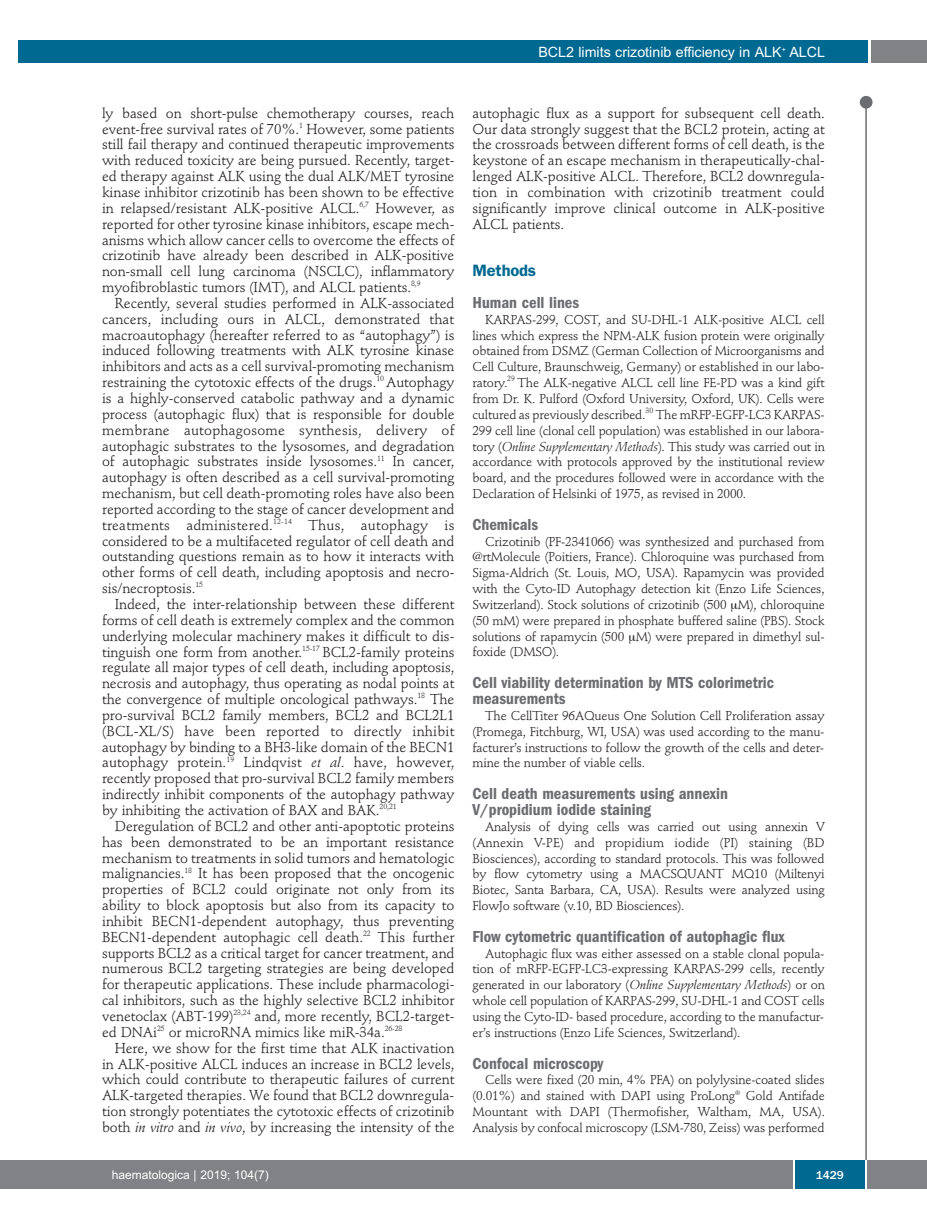
<style>
.page{position:relative;width:927px;height:1225px;background:#fff}
.page>*{position:absolute;margin:0;border:0;box-sizing:border-box;transform-origin:0 0}
.t1{font:600 condensed 16.5px/15.9px "Franklin Gothic";color:#6c6d70}
.t2{font:600 16.5px "Franklin Gothic";letter-spacing:-.01em;color:#006991}
.t3{font:14.25px/15.9px "Stempel Schneidler";letter-spacing:-.005em;color:#231f20;text-align:justify}
.t4{font:14.25px "Arial";color:#fff}
.t5{font:12.75px/15.9px "Stempel Schneidler";letter-spacing:-.015em;color:#231f20;text-align:justify}
.t6{font:12px "Arial";color:#fff}
.t7{font:500 12px "Franklin Gothic";color:#fff}
.s1{font-style:italic}
</style>
<div class="page">
<div style="left:860px;top:96px;width:12px;height:13px;background:#6c6d70;border-radius:50%"></div>
<hr style="left:865px;top:98px;width:2px;height:1062px;background:#6c6d70">
<div style="left:871px;top:40px;width:56px;height:22px;background:#808285"></div>
<div style="left:18px;top:40px;width:849px;height:22px;background:#006991"></div>
<div style="left:17px;top:1160px;width:910px;height:28px;background:#808285"></div>
<div style="left:795px;top:1160px;width:70px;height:28px;background:#006991"></div>
<hr style="left:793px;top:1160px;width:2px;height:28px;background:#fff">
<hr style="left:865px;top:1160px;width:2px;height:28px;background:#fff">
<div style="left:0;top:1160px;width:17px;height:28px;background:#808285"></div>
<p class="t4" style="left:538px;top:44px;width:288px">BCL2 limits crizotinib efficiency in ALk<sup>+</sup> ALCL</p>
<p class="t3" style="left:102px;top:106px;width:354px">ly based on short-pulse chemotherapy courses, reach event-free survival rates of 70%.<sup>1</sup> However, some patients still fail therapy and continued therapeutic improvements with reduced toxicity are being pursued. Recently, target&shy;ed therapy against ALK using the dual ALK/MET tyrosine kinase inhibitor crizotinib has been shown to be effective in relapsed/resistant ALK-positive ALCL.<sup>6,7</sup> However, as reported for other tyrosine kinase inhibitors, escape mech&shy;anisms which allow cancer cells to overcome the effects of crizotinib have already been described in ALK-positive non-small cell lung carcinoma (NSCLC), inflammatory myofibroblastic tumors (IMT), and ALCL patients.<sup>8,9</sup></p>
<p class="t3" style="left:102px;top:296px;width:354px;text-indent:13px">Recently, several studies performed in ALK-associated cancers, including ours in ALCL, demonstrated that macroautophagy (hereafter referred to as “autophagy”) is induced following treatments with ALK tyrosine kinase inhibitors and acts as a cell survival-promoting mechanism restraining the cytotoxic effects of the drugs.<sup>10</sup> Autophagy is a highly-conserved catabolic pathway and a dynamic process (autophagic flux) that is responsible for double membrane autophagosome synthesis, delivery of autophagic substrates to the lysosomes, and degradation of autophagic substrates inside lysosomes.<sup>11</sup> In cancer, autophagy is often described as a cell survival-promoting mechanism, but cell death-promoting roles have also been reported according to the stage of cancer development and treatments administered.<sup>12-14</sup> Thus, autophagy is considered to be a multifaceted regulator of cell death and outstanding questions remain as to how it interacts with other forms of cell death, including apoptosis and necro&shy;sis/necroptosis.<sup>15</sup></p>
<p class="t3" style="left:102px;top:597px;width:354px;text-indent:13px">Indeed, the inter-relationship between these different forms of cell death is extremely complex and the common underlying molecular machinery makes it difficult to dis&shy;tinguish one form from another.<sup>15-17</sup> BCL2-family proteins regulate all major types of cell death, including apoptosis, necrosis and autophagy, thus operating as nodal points at the convergence of multiple oncological pathways.<sup>18</sup> The pro-survival BCL2 family members, BCL2 and BCL2L1 (BCL-XL/S) have been reported to directly inhibit autophagy by binding to a BH3-like domain of the BECN1 autophagy protein.<sup>19</sup> Lindqvist <span class="s1">et al</span>. have, however, recently proposed that pro-survival BCL2 family members indirectly inhibit components of the autophagy pathway by inhibiting the activation of BAX and BAK.<sup>20,21</sup></p>
<p class="t3" style="left:102px;top:819px;width:354px;text-indent:13px">Deregulation of BCL2 and other anti-apoptotic proteins has been demonstrated to be an important resistance mechanism to treatments in solid tumors and hematologic malignancies.<sup>18</sup> It has been proposed that the oncogenic properties of BCL2 could originate not only from its ability to block apoptosis but also from its capacity to inhibit BECN1-dependent autophagy, thus preventing BECN1-dependent autophagic cell death.<sup>22</sup> This further supports BCL2 as a critical target for cancer treatment, and numerous BCL2 targeting strategies are being developed for therapeutic applications. These include pharmacologi&shy;cal inhibitors, such as the highly selective BCL2 inhibitor venetoclax (ABT-199)<sup>23,24</sup> and, more recently, BCL2-target&shy;ed DNAi<sup>25</sup> or microRNA mimics like miR-34a.<sup>26-28</sup></p>
<p class="t3" style="left:102px;top:1041px;width:354px;text-indent:13px">Here, we show for the first time that ALK inactivation in ALK-positive ALCL induces an increase in BCL2 levels, which could contribute to therapeutic failures of current ALK-targeted therapies. We found that BCL2 downregula&shy;tion strongly potentiates the cytotoxic effects of crizotinib both <span class="s1">in vitro</span> and <span class="s1">in vivo</span>, by increasing the intensity of the</p>
<p class="t3" style="left:472px;top:106px;width:354px">autophagic flux as a support for subsequent cell death.<br>Our data strongly suggest that the BCL2 protein, acting at the crossroads between different forms of cell death, is the keystone of an escape mechanism in therapeutically-chal&shy;lenged ALK-positive ALCL. Therefore, BCL2 downregula&shy;tion in combination with crizotinib treatment could significantly improve clinical outcome in ALK-positive ALCL patients.</p>
<p class="t2" style="left:472px;top:265px;width:65px">Methods</p>
<p class="t1" style="left:472px;top:296px;width:108px">Human cell lines</p>
<p class="t5" style="left:472px;top:313px;width:354px;text-indent:13px">KARPAS-299, COST, and SU-DHL-1 ALK-positive ALCL cell lines which express the NPM-ALK fusion protein were originally obtained from DSMZ (German Collection of Microorganisms and Cell Culture, Braunschweig, Germany) or established in our labo&shy;ratory.<sup>29</sup> The ALK-negative ALCL cell line FE-PD was a kind gift from Dr. K. Pulford (Oxford University, Oxford, UK). Cells were cultured as previously described.<sup>30</sup> The mRFP-EGFP-LC3 KARPAS-299 cell line (clonal cell population) was established in our labora&shy;tory (<span class="s1">Online Supplementary Methods</span>). This study was carried out in accordance with protocols approved by the institutional review board, and the procedures followed were in accordance with the Declaration of Helsinki of 1975, as revised in 2000.</p>
<p class="t1" style="left:472px;top:517px;width:67px">Chemicals</p>
<p class="t5" style="left:472px;top:534px;width:354px;text-indent:13px">Crizotinib (PF-2341066) was synthesized and purchased from @rtMolecule (Poitiers, France). Chloroquine was purchased from Sigma-Aldrich (St. Louis, MO, USA). Rapamycin was provided with the Cyto-ID Autophagy detection kit (Enzo Life Sciences, Switzerland). Stock solutions of crizotinib (500 M), chloroquine (50 mM) were prepared in phosphate buffered saline (PBS). Stock solutions of rapamycin (500 M) were prepared in dimethyl sul&shy;foxide (DMSO).</p>
<p class="t1" style="left:472px;top:676px;width:303px">Cell viability determination by MTS colorimetric measurements</p>
<p class="t5" style="left:472px;top:709px;width:354px;text-indent:13px">The CellTiter 96AQueus One Solution Cell Proliferation assay (Promega, Fitchburg, WI, USA) was used according to the manu&shy;facturer’s instructions to follow the growth of the cells and deter&shy;mine the number of viable cells.</p>
<p class="t1" style="left:472px;top:787px;width:257px">Cell death measurements using annexin<br>V/propidium iodide staining</p>
<p class="t5" style="left:472px;top:819px;width:354px;text-indent:13px">Analysis of dying cells was carried out using annexin V (Annexin V-PE) and propidium iodide (PI) staining (BD Biosciences), according to standard protocols. This was followed by flow cytometry using a MACSQUANT MQ10 (Miltenyi Biotec, Santa Barbara, CA, USA). Results were analyzed using FlowJo software (v.10, BD Biosciences).</p>
<p class="t1" style="left:472px;top:929px;width:314px">Flow cytometric quantification of autophagic flux</p>
<p class="t5" style="left:472px;top:946px;width:354px;text-indent:13px">Autophagic flux was either assessed on a stable clonal popula&shy;tion of mRFP-EGFP-LC3-expressing KARPAS-299 cells, recently generated in our laboratory (<span class="s1">Online Supplementary Methods</span>) or on whole cell population of KARPAS-299, SU-DHL-1 and COST cells using the Cyto-ID- based procedure, according to the manufactur&shy;er’s instructions (Enzo Life Sciences, Switzerland).</p>
<p class="t1" style="left:472px;top:1056px;width:132px">Confocal microscopy</p>
<p class="t5" style="left:472px;top:1073px;width:354px;text-indent:13px">Cells were fixed (20 min, 4% PFA) on polylysine-coated slides (0.01%) and stained with DAPI using ProLong<sup>®</sup> Gold Antifade Mountant with DAPI (Thermofisher, Waltham, MA, USA).<br>Analysis by confocal microscopy (LSM-780, Zeiss) was performed</p>
<p class="t6" style="left:112px;top:1167px;width:158px">haematologica | 2019; 104(7)</p>
<p class="t7" style="left:816px;top:1167px;width:30px">1429</p>
</div>
